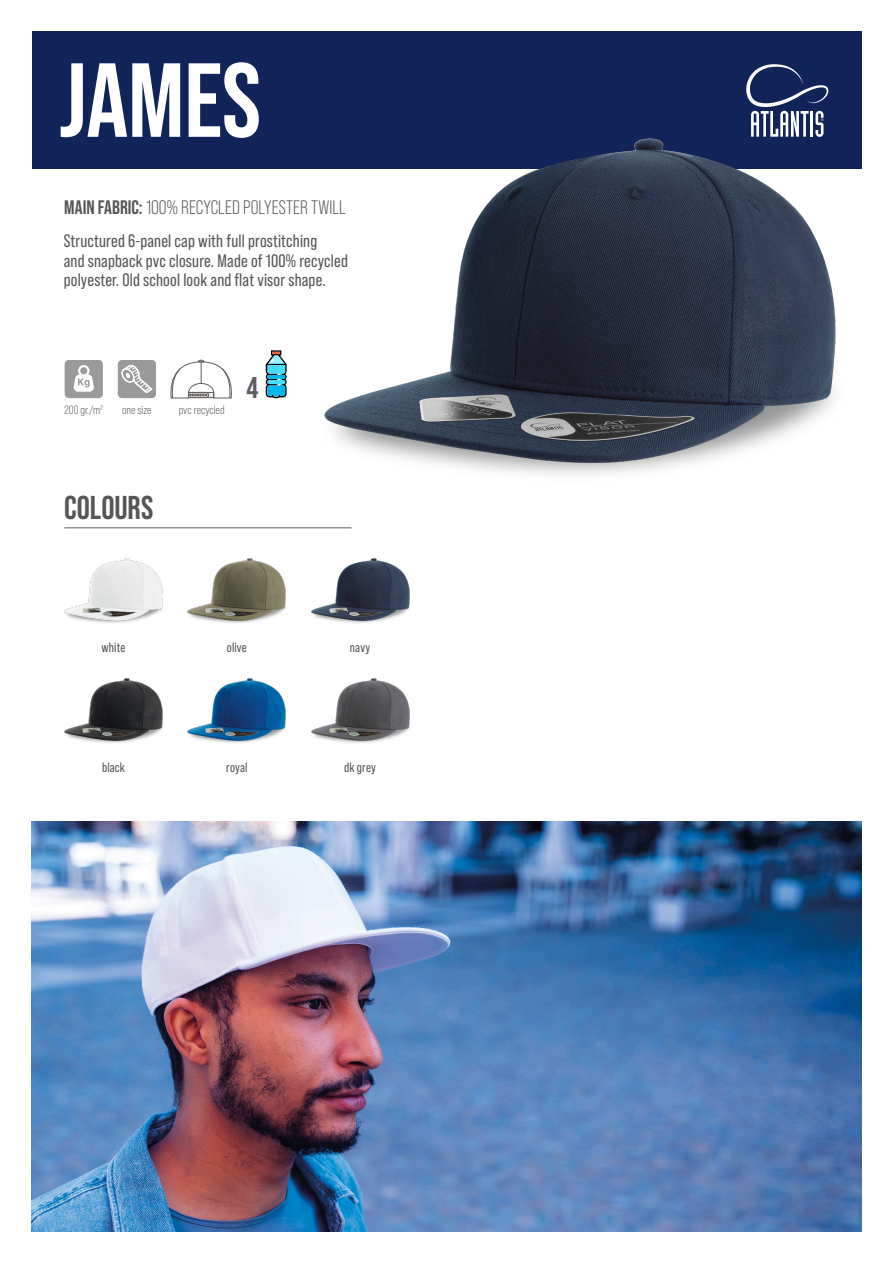
<style>
.page{position:relative;width:893px;height:1263px;background:#fff}
.page>*{position:absolute;margin:0;border:0;box-sizing:border-box;transform-origin:0 0}
.t1{font:700 105px "Bebas Neue Pro";color:#fff}
.Main_Fabric_2020{font:700 33px "Bebas Neue Pro";color:#565655}
.t2{font:700 30px "Bebas Neue Pro";color:#5b5e63}
.Main_Fabric_2020-2{font:19.5px "Bebas Neue Pro";letter-spacing:.005em;color:#565655}
.t3{font:18px/19.5px "Bebas Neue Pro";letter-spacing:.01em;color:#565655}
.Descrizione_colore_a{font:13.5px "Bebas Neue Pro";letter-spacing:.01em;color:#565655}
.Descrizione_colore_a-2{font:12px "Bebas Neue Pro";color:#565655}
.s1{font-weight:700}
</style>
<div class="page">
<svg style="left:266px;top:350px;width:14px;height:48px"></svg>
<div style="left:32px;top:32px;width:829px;height:137px;background:#11245a"></div>
<svg style="left:118px;top:360px;width:38px;height:38px"></svg>
<svg style="left:65px;top:360px;width:38px;height:38px"></svg>
<svg style="left:171px;top:360px;width:61px;height:38px"></svg>
<img style="left:280px;top:45px;width:582px;height:484px">
<img style="left:64px;top:558px;width:99px;height:65px">
<img style="left:187px;top:558px;width:99px;height:65px">
<img style="left:311px;top:558px;width:99px;height:65px">
<img style="left:64px;top:678px;width:99px;height:65px">
<img style="left:187px;top:678px;width:99px;height:65px">
<img style="left:311px;top:678px;width:99px;height:65px">
<img style="left:32px;top:822px;width:829px;height:409px">
<hr style="left:64px;top:528px;width:287px;height:1px;background:#5b5e63">
<p class="t1" style="left:60px;top:40px;width:203px">JAMES</p>
<p class="Main_Fabric_2020-2" style="left:64px;top:196px;width:283px"><span class="s1">MAIN FABRIC:</span> 100% RECYCLED POLYESTER TWILL</p>
<p class="t3" style="left:64px;top:231px;width:255px">Structured 6-panel cap with full prostitching</p>
<p class="t3" style="left:64px;top:251px;width:286px">and snapback pvc closure. Made of 100% recycled polyester. Old school look and flat visor shape.</p>
<p class="Descrizione_colore_a-2" style="left:65px;top:403px;width:40px">200 gr./m<sup>2</sup></p>
<p class="Descrizione_colore_a-2" style="left:122px;top:403px;width:31px">one size</p>
<p class="Descrizione_colore_a-2" style="left:179px;top:403px;width:47px">pvc recycled</p>
<p class="t2" style="left:247px;top:370px;width:13px">4</p>
<p class="Main_Fabric_2020" style="left:64px;top:489px;width:90px">COLOURS</p>
<p class="Descrizione_colore_a" style="left:102px;top:639px;width:26px">white</p>
<p class="Descrizione_colore_a" style="left:227px;top:639px;width:22px">olive</p>
<p class="Descrizione_colore_a" style="left:350px;top:639px;width:22px">navy</p>
<p class="Descrizione_colore_a" style="left:102px;top:760px;width:25px">black</p>
<p class="Descrizione_colore_a" style="left:226px;top:760px;width:23px">royal</p>
<p class="Descrizione_colore_a" style="left:344px;top:760px;width:33px">dk grey</p>
</div>
